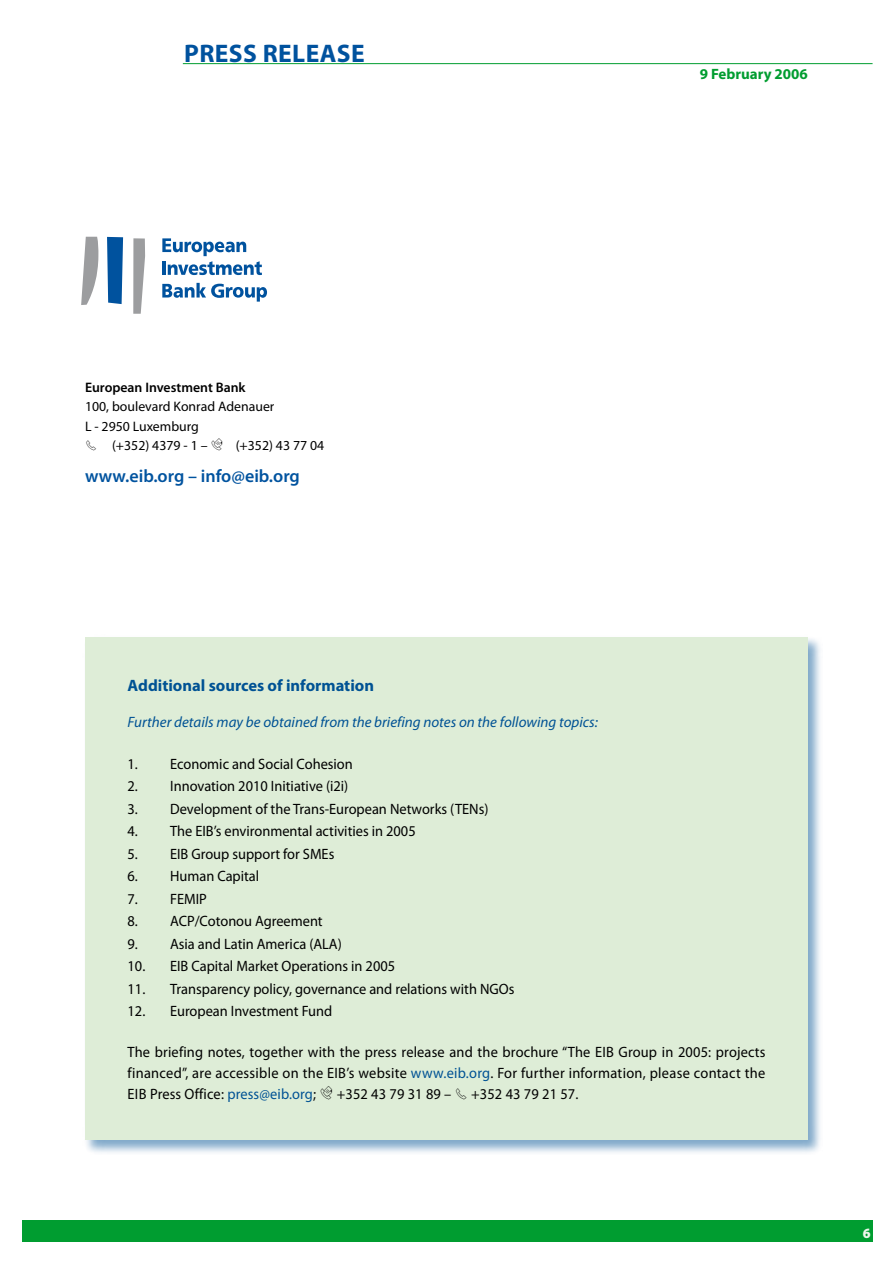
<style>
.page{position:relative;width:893px;height:1263px;background:#fff}
.page>*{position:absolute;margin:0;border:0;box-sizing:border-box;transform-origin:0 0}
.t1{font:700 25.5px "Myriad Pro";letter-spacing:.015em;color:#00529e}
.t2{font:600 18px "Myriad Pro";color:#00539f}
.t3{font:700 16.5px "Myriad Pro";color:#005294}
.t4{font:15px/21px "Myriad Pro";color:#000;text-align:justify;scale:.96 1}
.t5{font:italic 15px "Myriad Pro";color:#005294}
.t6{font:700 15px "Myriad Pro";color:#009d30}
.t7{font:900 14.25px "Myriad Pro";color:#eff6eb;scale:.96 1}
.t8{font:13.8px/19.5px "Myriad Pro";color:#000}
.t9{font:600 13.8px "Myriad Pro";color:#000}
.s1{color:#005294}
</style>
<div class="page">
<div style="left:82px;top:634px;width:741px;height:521px;background:#005294;opacity:.5"></div>
<div style="left:85px;top:637px;width:723px;height:503px;background:#deedd7"></div>
<svg style="left:162px;top:238px;width:100px;height:37px"></svg>
<svg style="left:81px;top:237px;width:17px;height:68px"></svg>
<svg style="left:107px;top:237px;width:16px;height:67px"></svg>
<svg style="left:133px;top:238px;width:12px;height:76px"></svg>
<svg style="left:162px;top:283px;width:105px;height:19px"></svg>
<div style="left:22px;top:1220px;width:851px;height:22px;background:#009d30"></div>
<hr style="left:183px;top:63px;width:690px;height:1px;background:#009d30">
<h1 class="t1" style="left:184px;top:36px;width:182px">PRESS RELEASE</h1>
<p class="t6" style="left:700px;top:64px;width:110px">9 February 2006</p>
<p class="t9" style="left:85px;top:378px;width:162px">European Investment Bank</p>
<p class="t8" style="left:85px;top:397px;width:191px">100, boulevard Konrad Adenauer<br>L - 2950 Luxemburg</p>
<p class="t8" style="left:85px;top:436px;width:124px">✓ (+352) 4379 - 1 –</p>
<p class="t8" style="left:236px;top:436px;width:90px">(+352) 43 77 04</p>
<p class="t2" style="left:85px;top:465px;width:216px">www.eib.org – info@eib.org</p>
<p class="t3" style="left:128px;top:674px;width:248px">Additional sources of information</p>
<p class="t5" style="left:128px;top:712px;width:472px">Further details may be obtained from the briefing notes on the following topics:</p>
<p class="t4" style="left:128px;top:753px;width:236px">1. Economic and Social Cohesion</p>
<p class="t4" style="left:128px;top:775px;width:231px">2. Innovation 2010 Initiative (i2i)</p>
<p class="t4" style="left:128px;top:798px;width:377px">3. Development of the Trans-European Networks (TENs)</p>
<p class="t4" style="left:128px;top:820px;width:302px">4. The EIB’s environmental activities in 2005</p>
<p class="t4" style="left:128px;top:843px;width:217px">5. EIB Group support for SMEs</p>
<p class="t4" style="left:128px;top:865px;width:139px">6. Human Capital</p>
<p class="t4" style="left:128px;top:888px;width:84px">7. FEMIP</p>
<p class="t4" style="left:128px;top:910px;width:205px">8. ACP/Cotonou Agreement</p>
<p class="t4" style="left:128px;top:933px;width:225px">9. Asia and Latin America (ALA)</p>
<p class="t4" style="left:128px;top:955px;width:280px">10. EIB Capital Market Operations in 2005</p>
<p class="t4" style="left:128px;top:978px;width:405px">11. Transparency policy, governance and relations with NGOs</p>
<p class="t4" style="left:128px;top:1000px;width:215px">12. European Investment Fund</p>
<p class="t4" style="left:128px;top:1041px;width:666px">The briefing notes, together with the press release and the brochure “The EIB Group in 2005: projects financed”, are accessible on the EIB’s website <span class="s1">www.eib.org</span>. For further information, please contact the EIB Press Office: <span class="s1">press@eib.org</span>;</p>
<p class="t4" style="left:337px;top:1083px;width:253px">+352 43 79 31 89 – ✓ +352 43 79 21 57.</p>
<p class="t7" style="left:863px;top:1224px;width:10px">6</p>
</div>
